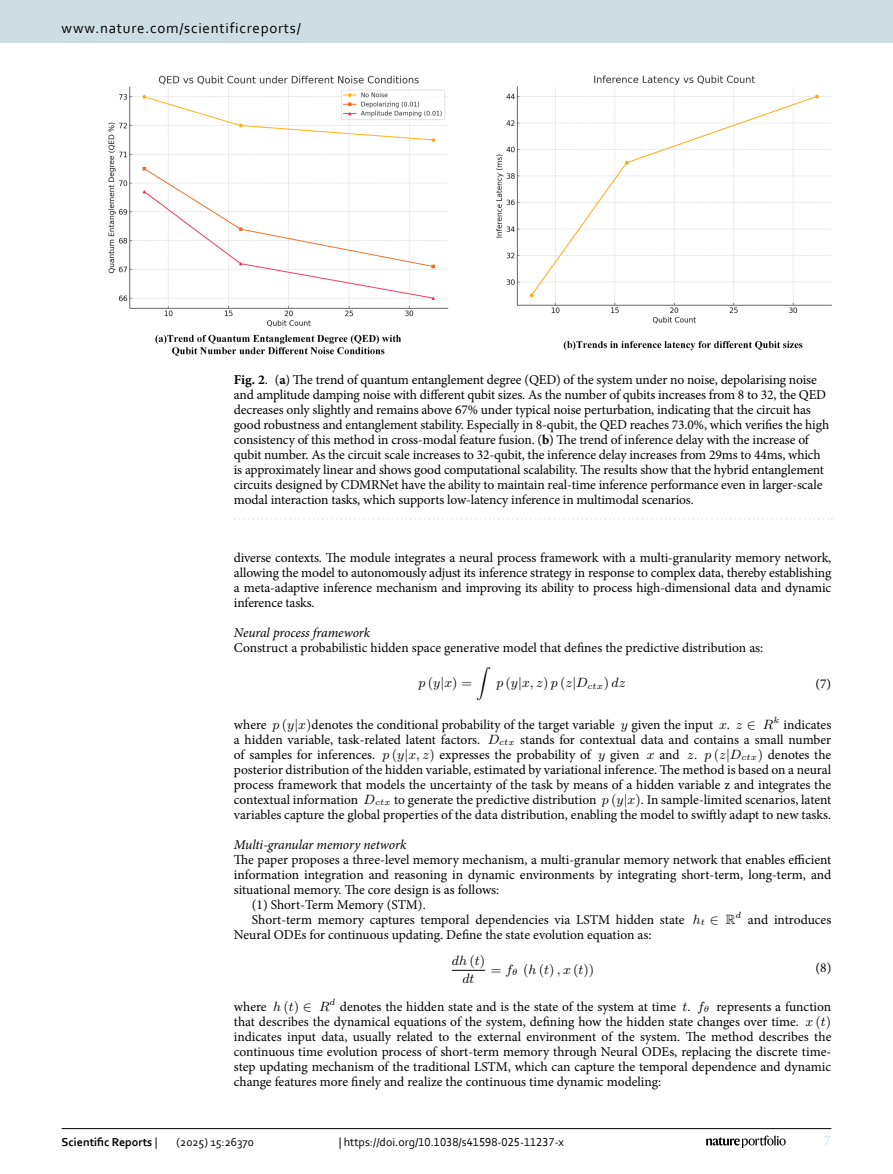
<style>
.page{position:relative;width:893px;height:1174px;background:#fff}
.page>*{position:absolute;margin:0;border:0;box-sizing:border-box;transform-origin:0 0}
.t1{font:15px "Corbel";letter-spacing:.05em;color:#000}
.t2{font:15px "LM Math Extension 10";color:#000}
.t3{font:15px "Corbel";color:#d9e4eb}
.Body_Text{font:13.5px/15px "Minion Pro";letter-spacing:-.005em;color:#000;text-align:justify}
.Figure_Caption{font:13.5px/15px "Minion Pro";letter-spacing:-.01em;color:#000}
.Body_Text_Indent{font:13.5px "Minion Pro";color:#000}
.Head_3{font:italic 13.5px "Minion Pro";letter-spacing:-.01em;color:#000}
.t4{font:13.5px/18px "LM Math Italic 9";color:#000;text-align:center}
.t5{font:13.5px "LM Roman 9";color:#000}
.EQ{font:13.5px "Minion Pro";color:#000}
.t6{font:12px "Corbel";color:#000}
.t7{font:700 12px "Corbel";color:#000}
.t8{font:9px "LM Math Italic 6";color:#000}
.s1{font-weight:700}
.s2{font-family:"LM Roman 9"}
.s3{font-family:"LM Math Italic 9"}
.s4{font-family:"Minion Pro"}
.s5{font-family:"LM Math Italic 9";font-size:13.5px}
.s6{font-family:"MSBM10";font-size:13.5px}
.s7{font-weight:400}
</style>
<div class="page">
<hr style="left:452px;top:970px;width:33px;height:1px;background:#000">
<img style="left:108px;top:76px;width:723px;height:280px">
<svg style="left:235px;top:518px;width:597px;height:1px"></svg>
<hr style="left:62px;top:1128px;width:769px;height:1px;background:#000">
<svg style="left:706px;top:1135px;width:80px;height:12px"></svg>
<div style="left:0;top:0;width:893px;height:43px;background:#cedde4"></div>
<p class="t1" style="left:62px;top:18px;width:241px">www.nature.com/scientificreports/</p>
<p class="Figure_Caption" style="left:234px;top:372px;width:597px"><span class="s1">Fig. 2</span>. (<span class="s1">a</span>) The trend of quantum entanglement degree (QED) of the system under no noise, depolarising noise and amplitude damping noise with different qubit sizes. As the number of qubits increases from 8 to 32, the QED decreases only slightly and remains above 67% under typical noise perturbation, indicating that the circuit has good robustness and entanglement stability. Especially in 8-qubit, the QED reaches 73.0%, which verifies the high consistency of this method in cross-modal feature fusion. (<span class="s1">b</span>) The trend of inference delay with the increase of qubit number. As the circuit scale increases to 32-qubit, the inference delay increases from 29ms to 44ms, which is approximately linear and shows good computational scalability. The results show that the hybrid entanglement circuits designed by CDMRNet have the ability to maintain real-time inference performance even in larger-scale modal interaction tasks, which supports low-latency inference in multimodal scenarios.</p>
<p class="Body_Text" style="left:234px;top:550px;width:599px">diverse contexts. The module integrates a neural process framework with a multi-granularity memory network, allowing the model to autonomously adjust its inference strategy in response to complex data, thereby establishing a meta-adaptive inference mechanism and improving its ability to process high-dimensional data and dynamic inference tasks.</p>
<p class="Head_3" style="left:234px;top:623px;width:138px">Neural process framework</p>
<p class="Body_Text" style="left:234px;top:640px;width:531px">Construct a probabilistic hidden space generative model that defines the predictive distribution as:</p>
<p class="t4" style="left:419px;top:675px;width:55px">p<span class="s2">(</span>yx<span class="s2">)=</span></p>
<p class="t2" style="left:476px;top:653px;width:10px">∫</p>
<p class="t4" style="left:496px;top:675px;width:130px">p<span class="s2">(</span>y x,z<span class="s2">)</span>p<span class="s2">(</span>z D<sub>ctx</sub><span class="s2">)</span>dz</p>
<p class="EQ" style="left:815px;top:674px;width:17px">(7)</p>
<p class="Body_Text" style="left:234px;top:717px;width:599px">where <span class="s3">p</span> <span class="s2">(</span><span class="s3">y x</span><span class="s2">)</span>denotes the conditional probability of the target variable <span class="s3">y</span> given the input <span class="s3">x</span>. <span class="s3">z</span> ∈ <span class="s3">R</span><sup>k</sup> indicates a hidden variable, task-related latent factors.</p>
<p class="t8" style="left:488px;top:738px;width:28px"><sup>D</sup>ctx</p>
<p class="Body_Text" style="left:520px;top:732px;width:313px">stands for contextual data and contains a small number</p>
<p class="Body_Text" style="left:234px;top:747px;width:143px">of samples for inferences.</p>
<p class="Figure_Caption" style="left:383px;top:747px;width:210px"><span class="s3">p</span> <span class="s2">(</span><span class="s3">y x, z</span><span class="s2">)</span> expresses the probability of</p>
<p class="Figure_Caption" style="left:598px;top:747px;width:43px"><span class="s3">y</span> given</p>
<p class="Figure_Caption" style="left:647px;top:747px;width:34px"><span class="s3">x</span> and</p>
<p class="t4" style="left:687px;top:746px;width:12px">z<span class="s4">.</span></p>
<p class="Figure_Caption" style="left:704px;top:747px;width:128px"><span class="s3">p</span> <span class="s2">(</span><span class="s3">z D</span><sub>ctx</sub><span class="s2">)</span> denotes the</p>
<p class="Body_Text" style="left:234px;top:762px;width:599px">posterior distribution of the hidden variable, estimated by variational inference. The method is based on a neural process framework that models the uncertainty of the task by means of a hidden variable z and integrates the contextual information</p>
<p class="Body_Text" style="left:234px;top:792px;width:599px;text-align:right">to generate the predictive distribution <span class="s3">p</span> <span class="s2">(</span><span class="s3">y x</span><span class="s2">)</span>. In sample-limited scenarios, latent<br>variables capture the global properties of the data distribution, enabling the model to swiftly adapt to new tasks.</p>
<p class="Head_3" style="left:234px;top:835px;width:174px">Multi-granular memory network</p>
<p class="Body_Text" style="left:234px;top:852px;width:599px">The paper proposes a three-level memory mechanism, a multi-granular memory network that enables efficient information integration and reasoning in dynamic environments by integrating short-term, long-term, and situational memory. The core design is as follows:</p>
<p class="Body_Text_Indent" style="left:252px;top:895px;width:175px">(1) Short-Term Memory (STM).</p>
<p class="Body_Text_Indent" style="left:252px;top:910px;width:434px">Short-term memory captures temporal dependencies via LSTM hidden state</p>
<p class="t8" style="left:693px;top:914px;width:50px"><span class="s5">h</span>t ∈ <span class="s6">R</span>d</p>
<p class="Body_Text_Indent" style="left:748px;top:910px;width:85px">and introduces</p>
<p class="Body_Text_Indent" style="left:234px;top:925px;width:419px">Neural ODEs for continuous updating. Define the state evolution equation as:</p>
<p class="t4" style="left:452px;top:952px;width:35px">dh <span class="s2">(</span>t<span class="s2">) </span>dt</p>
<p class="t5" style="left:491px;top:958px;width:105px">= <span class="s3">f</span><sub>θ</sub> (<span class="s3">h</span> (<span class="s3">t</span>) <span class="s3">, x</span> (<span class="s3">t</span>))</p>
<p class="EQ" style="left:815px;top:959px;width:17px">(8)</p>
<p class="Body_Text" style="left:234px;top:999px;width:34px">where</p>
<p class="Figure_Caption" style="left:273px;top:999px;width:405px"><span class="s3">h</span> <span class="s2">(</span><span class="s3">t</span><span class="s2">)</span> ∈ <span class="s3">R</span><sup>d</sup> denotes the hidden state and is the state of the system at time</p>
<p class="t4" style="left:683px;top:998px;width:10px">t<span class="s4">.</span></p>
<p class="t4" style="left:697px;top:998px;width:13px">f<sub>θ</sub></p>
<p class="t8" style="left:364px;top:798px;width:28px"><sup>D</sup>ctx</p>
<p class="Body_Text" style="left:234px;top:999px;width:599px;text-indent:483px">represents a function that describes the dynamical equations of the system, defining how the hidden state changes over time.</p>
<p class="t4" style="left:805px;top:1013px;width:27px">x <span class="s2">(</span>t<span class="s2">)</span></p>
<p class="Body_Text" style="left:234px;top:1029px;width:599px">indicates input data, usually related to the external environment of the system. The method describes the continuous time evolution process of short-term memory through Neural ODEs, replacing the discrete time&shy;step updating mechanism of the traditional LSTM, which can capture the temporal dependence and dynamic change features more finely and realize the continuous time dynamic modeling:</p>
<p class="t7" style="left:62px;top:1134px;width:97px">Scientific Reports <span class="s7">|</span></p>
<p class="t6" style="left:177px;top:1134px;width:79px">(2025) 15:26370</p>
<p class="t6" style="left:339px;top:1134px;width:227px">| https://doi.org/10.1038/s41598-025-11237-x</p>
<p class="t3" style="left:824px;top:1132px;width:9px">7</p>
</div>
